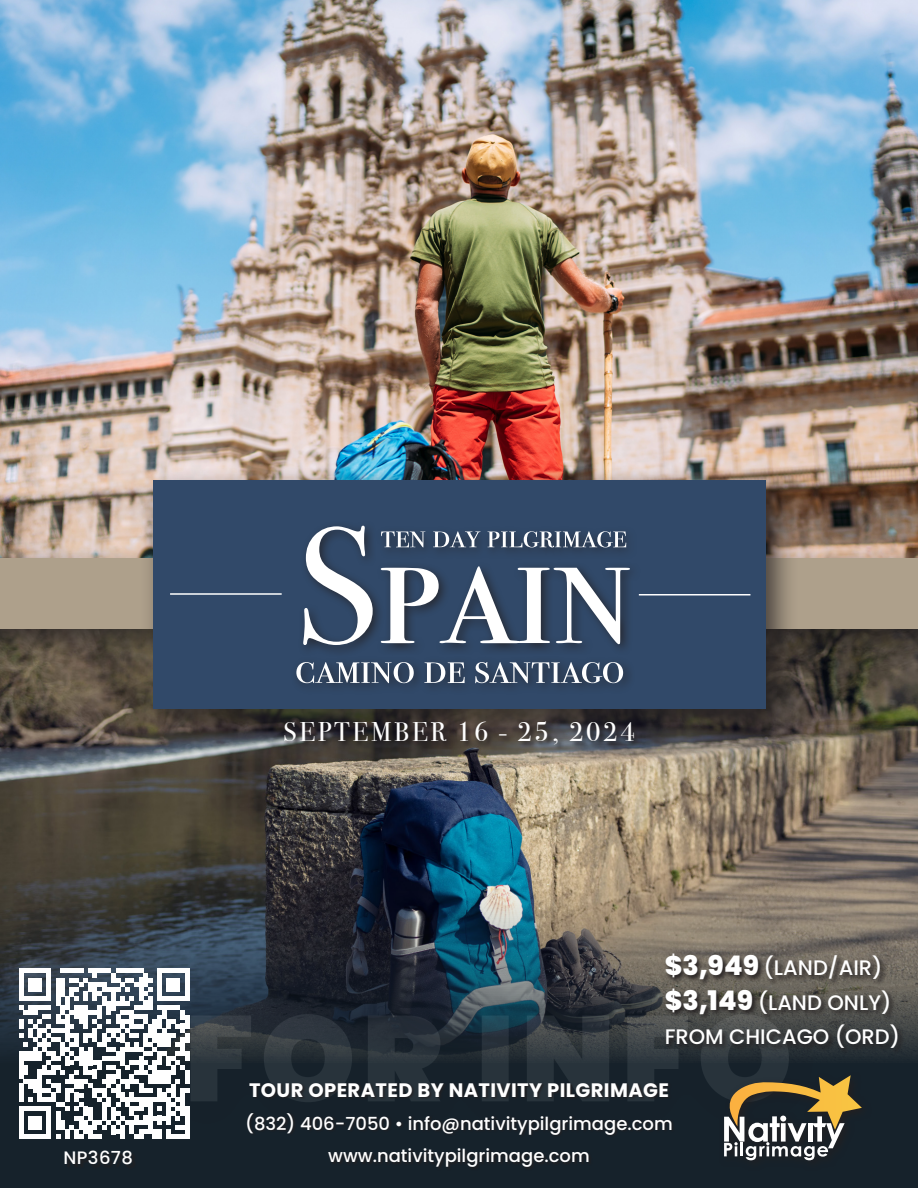
<style>
.page{position:relative;width:918px;height:1188px;background:#16222b}
.page>*{position:absolute;margin:0;border:0;box-sizing:border-box;transform-origin:0 0}
.t1{font:27px "Bodoni Svty Two ITCTT";letter-spacing:.1em;color:#fff}
.t2{font:500 21px "Poppins";color:#fff}
.t3{font:700 19.5px "Poppins";letter-spacing:.02em;color:#fff}
.t4{font:500 18px "Poppins";color:#fff}
.s1{font-weight:800;font-size:27px}
</style>
<div class="page">
<img style="left:0;top:664px;width:918px;height:395px">
<img style="left:0;top:0;width:918px;height:545px">
<div style="left:0;top:545px;width:918px;height:119px;background:#231f20;opacity:.75"></div>
<div style="left:0;top:559px;width:918px;height:70px;background:#aea08b"></div>
<div style="left:139px;top:466px;width:660px;height:276px;background:#231f20;opacity:.75"></div>
<div style="left:153px;top:480px;width:612px;height:228px;background:#314969"></div>
<div style="left:160px;top:985px;width:664px;height:152px;background:#231f20;opacity:.75"></div>
<svg style="left:190px;top:1014px;width:599px;height:88px"></svg>
<svg style="left:664px;top:952px;width:241px;height:103px"></svg>
<svg style="left:283px;top:721px;width:359px;height:31px"></svg>
<div style="left:247px;top:1083px;width:428px;height:88px;background:#231f20;opacity:.75"></div>
<div style="left:297px;top:520px;width:344px;height:137px;background:#231f20;opacity:.75"></div>
<div style="left:290px;top:656px;width:345px;height:39px;background:#304766"></div>
<svg style="left:296px;top:662px;width:327px;height:21px"></svg>
<div style="left:375px;top:525px;width:263px;height:34px;background:#304868"></div>
<svg style="left:303px;top:526px;width:327px;height:119px"></svg>
<hr style="left:170px;top:593px;width:112px;height:2px;background:#fff">
<hr style="left:639px;top:594px;width:111px;height:2px;background:#fff">
<svg style="left:19px;top:969px;width:170px;height:170px"></svg>
<hr style="left:185px;top:1107px;width:4px;height:32px;background:#fff">
<svg style="left:719px;top:1071px;width:105px;height:90px"></svg>
<svg style="left:722px;top:1075px;width:140px;height:85px"></svg>
<p class="t1" style="left:283px;top:710px;width:353px">SEPTEMBER 16 - 25, 2024</p>
<p class="t2" style="left:665px;top:956px;width:219px"><span class="s1">$3,949</span> (LAND/AIR)</p>
<p class="t2" style="left:665px;top:990px;width:228px"><span class="s1">$3,149</span> (LAND ONLY)</p>
<p class="t2" style="left:665px;top:1024px;width:237px">FROM CHICAGO (ORD)</p>
<p class="t3" style="left:249px;top:1079px;width:421px">TOUR OPERATED BY NATIVITY PILGRIMAGE</p>
<p class="t4" style="left:245px;top:1113px;width:429px">(832) 406-7050 • info@nativitypilgrimage.com</p>
<p class="t4" style="left:64px;top:1147px;width:71px">NP3678</p>
<p class="t4" style="left:328px;top:1146px;width:263px">www.nativitypilgrimage.com</p>
</div>
